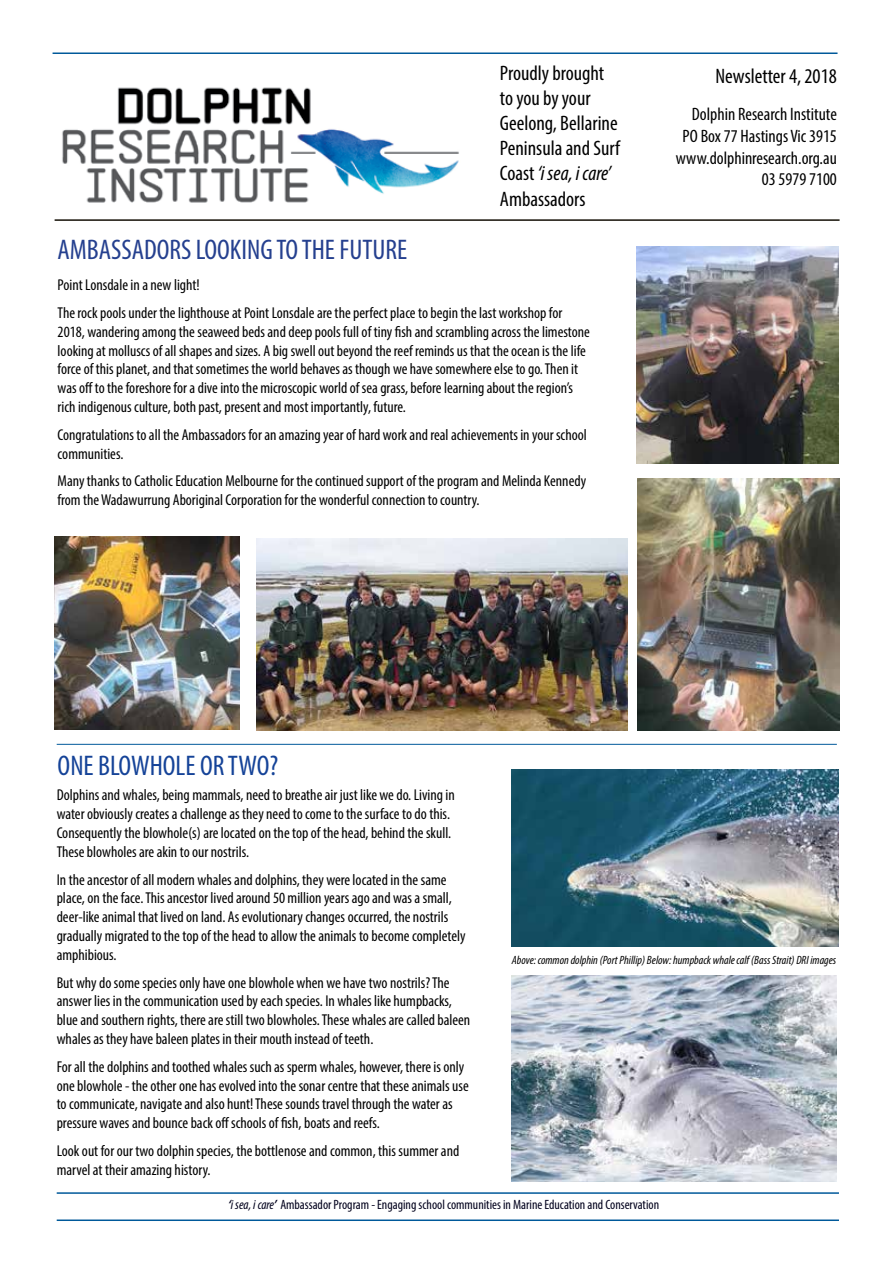
<style>
.page{position:relative;width:893px;height:1263px;background:#fff}
.page>*{position:absolute;margin:0;border:0;box-sizing:border-box;transform-origin:0 0}
.t1{font:condensed 28.5px "Myriad Pro";color:#25408f}
.t2{font:condensed 28.5px "Myriad Pro";color:#154398}
.t3{font:condensed 21px/25.2px "Myriad Pro";color:#000}
.t4{font:condensed 18px/21.6px "Myriad Pro";color:#000;text-align:right}
.t5{font:condensed 15.75px/18.9px "Myriad Pro";color:#000}
.t6{font:condensed 13.5px "Myriad Pro";color:#00001c}
.t7{font:italic condensed 12px "Myriad Pro";color:#000}
.s1{font-style:italic}
.s2{font-weight:700;font-style:italic}
</style>
<div class="page">
<hr style="left:53px;top:53px;width:784px;height:1px;background:#00599a">
<hr style="left:55px;top:219px;width:785px;height:2px;background:#141006">
<hr style="left:57px;top:1219px;width:782px;height:2px;background:#00599a">
<hr style="left:57px;top:1192px;width:782px;height:2px;background:#00599a">
<img style="left:62px;top:87px;width:397px;height:116px">
<hr style="left:57px;top:744px;width:780px;height:1px;background:#00599a">
<img style="left:54px;top:537px;width:186px;height:192px">
<img style="left:636px;top:246px;width:202px;height:217px">
<img style="left:637px;top:479px;width:202px;height:251px">
<img style="left:256px;top:538px;width:372px;height:192px">
<img style="left:512px;top:769px;width:326px;height:178px">
<img style="left:512px;top:976px;width:325px;height:206px">
<h2 class="t3" style="left:500px;top:60px;width:122px">Proudly brought to you by your<br>Geelong, Bellarine<br>Peninsula and Surf<br>Coast <span class="s1">‘i sea, i care’<br></span>Ambassadors</h2>
<h1 class="t1" style="left:58px;top:232px;width:351px">AMBASSADORS LOOKING TO THE FUTURE</h1>
<p class="t5" style="left:58px;top:271px;width:506px;line-height:27.5px">Point Lonsdale in a new light!<br>The rock pools under the lighthouse at Point Lonsdale are the perfect place to begin the last workshop for</p>
<p class="t5" style="left:58px;top:322px;width:534px">2018, wandering among the seaweed beds and deep pools full of tiny fish and scrambling across the limestone looking at molluscs of all shapes and sizes. A big swell out beyond the reef reminds us that the ocean is the life force of this planet, and that sometimes the world behaves as though we have somewhere else to go. Then it was off to the foreshore for a dive into the microscopic world of sea grass, before learning about the region’s rich indigenous culture, both past, present and most importantly, future.</p>
<p class="t5" style="left:58px;top:425px;width:531px">Congratulations to all the Ambassadors for an amazing year of hard work and real achievements in your school communities.</p>
<p class="t5" style="left:58px;top:471px;width:530px">Many thanks to Catholic Education Melbourne for the continued support of the program and Melinda Kennedy from the Wadawurrung Aboriginal Corporation for the wonderful connection to country.</p>
<h2 class="t3" style="left:715px;top:63px;width:123px">Newsletter 4, 2018</h2>
<p class="t4" style="left:676px;top:103px;width:163px">Dolphin Research Institute<br>PO Box 77 Hastings Vic 3915 www.dolphinresearch.org.au<br>03 5979 7100</p>
<h1 class="t2" style="left:58px;top:749px;width:222px">ONE BLOWHOLE OR TWO?</h1>
<p class="t5" style="left:57px;top:785px;width:400px">Dolphins and whales, being mammals, need to breathe air just like we do. Living in water obviously creates a challenge as they need to come to the surface to do this.<br>Consequently the blowhole(s) are located on the top of the head, behind the skull.<br>These blowholes are akin to our nostrils.</p>
<p class="t5" style="left:57px;top:870px;width:410px">In the ancestor of all modern whales and dolphins, they were located in the same place, on the face. This ancestor lived around 50 million years ago and was a small, deer-like animal that lived on land. As evolutionary changes occurred, the nostrils gradually migrated to the top of the head to allow the animals to become completely amphibious.</p>
<p class="t5" style="left:57px;top:973px;width:415px">But why do some species only have one blowhole when we have two nostrils? The answer lies in the communication used by each species. In whales like humpbacks, blue and southern rights, there are still two blowholes. These whales are called baleen whales as they have baleen plates in their mouth instead of teeth.</p>
<p class="t5" style="left:57px;top:1057px;width:414px">For all the dolphins and toothed whales such as sperm whales, however, there is only one blowhole - the other one has evolved into the sonar centre that these animals use to communicate, navigate and also hunt! These sounds travel through the water as pressure waves and bounce back off schools of fish, boats and reefs.</p>
<p class="t5" style="left:57px;top:1141px;width:404px">Look out for our two dolphin species, the bottlenose and common, this summer and marvel at their amazing history.</p>
<p class="t7" style="left:512px;top:953px;width:326px">Above: common dolphin (Port Phillip) Below: humpback whale calf (Bass Strait) DRI images</p>
<p class="t6" style="left:228px;top:1197px;width:432px"><span class="s2">‘</span><span class="s1">i sea, i care</span><span class="s2">’</span> Ambassador Program - Engaging school communities in Marine Education and Conservation</p>
</div>
